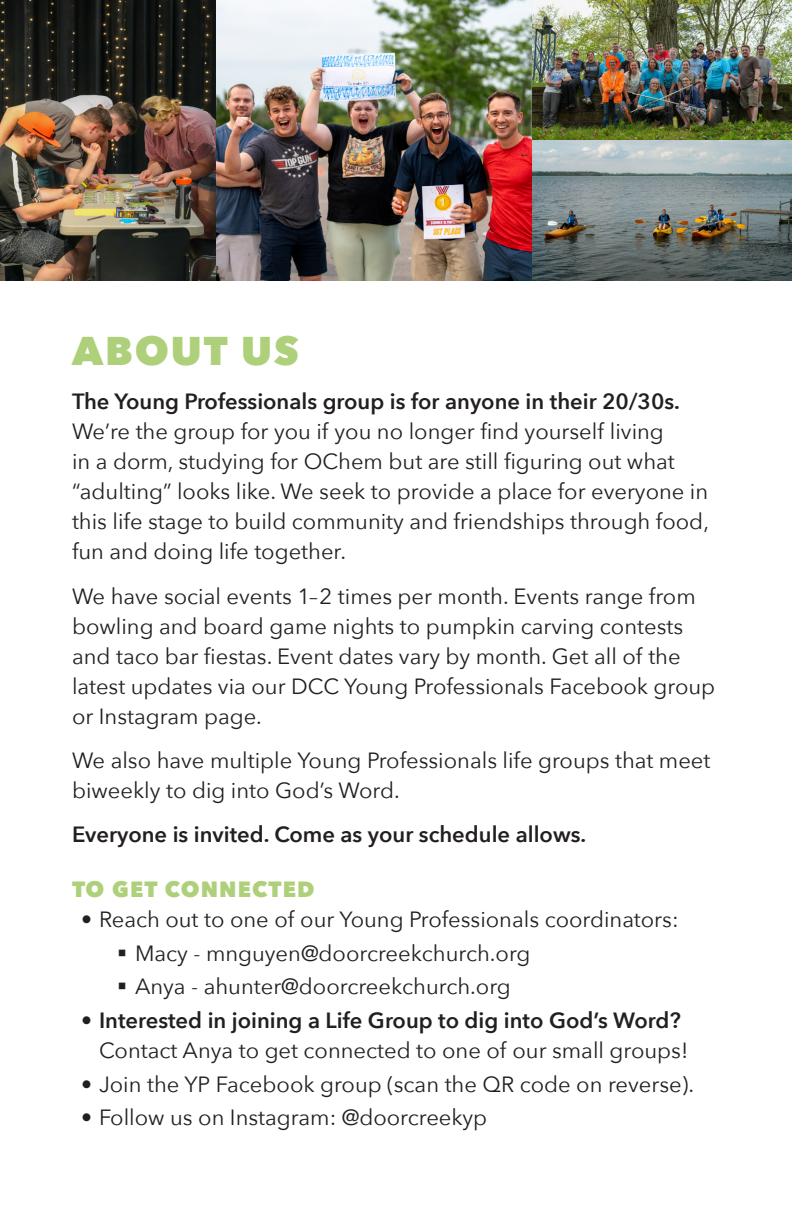
<style>
.page{position:relative;width:792px;height:1224px;background:#fff}
.page>*{position:absolute;margin:0;border:0;box-sizing:border-box;transform-origin:0 0}
.Date{font:800 40px "Avenir Next";letter-spacing:.05em;color:#afd07b}
.Text{font:22px/30px "Avenir Next";color:#231f20}
.Text-2{font:600 22px/30px "Avenir Next";color:#231f20}
.Date-2{font:800 22px "Avenir Next";letter-spacing:.05em;color:#afd07b}
.s1{font-weight:600}
.s2{font-weight:400}
</style>
<div class="page">
<img style="left:0;top:0;width:792px;height:281px">
<p class="Date" style="left:72px;top:326px;width:228px">ABOUT US</p>
<p class="Text" style="left:72px;top:386px;width:639px"><span class="s1">The Young Professionals group is for anyone in their 20/30s.<br></span>We’re the group for you if you no longer find yourself living<br>in a dorm, studying for OChem but are still figuring out what “adulting” looks like. We seek to provide a place for everyone in this life stage to build community and friendships through food, fun and doing life together.</p>
<p class="Text" style="left:72px;top:580px;width:645px">We have social events 1–2 times per month. Events range from bowling and board game nights to pumpkin carving contests and taco bar fiestas. Event dates vary by month. Get all of the latest updates via our DCC Young Professionals Facebook group or Instagram page.</p>
<p class="Text" style="left:72px;top:744px;width:640px">We also have multiple Young Professionals life groups that meet biweekly to dig into God’s Word.</p>
<p class="Text-2" style="left:72px;top:819px;width:516px">Everyone is invited. Come as your schedule allows.</p>
<p class="Date-2" style="left:72px;top:876px;width:244px">TO GET CONNECTED</p>
<p class="Text" style="left:81px;top:904px;width:599px">• Reach out to one of our Young Professionals coordinators:</p>
<p class="Text" style="left:135px;top:937px;width:397px">Macy - mnguyen@doorcreekchurch.org</p>
<p class="Text" style="left:135px;top:971px;width:377px">Anya - ahunter@doorcreekchurch.org</p>
<p class="Text-2" style="left:99px;top:1005px;width:591px;text-indent:-18px">• Interested in joining a Life Group to dig into God’s Word?<br><span class="s2">Contact Anya to get connected to one of our small groups!</span></p>
<p class="Text" style="left:81px;top:1068px;width:615px">• Join the YP Facebook group (scan the QR code on reverse).</p>
<p class="Text" style="left:81px;top:1102px;width:408px">• Follow us on Instagram: @doorcreekyp</p>
</div>
